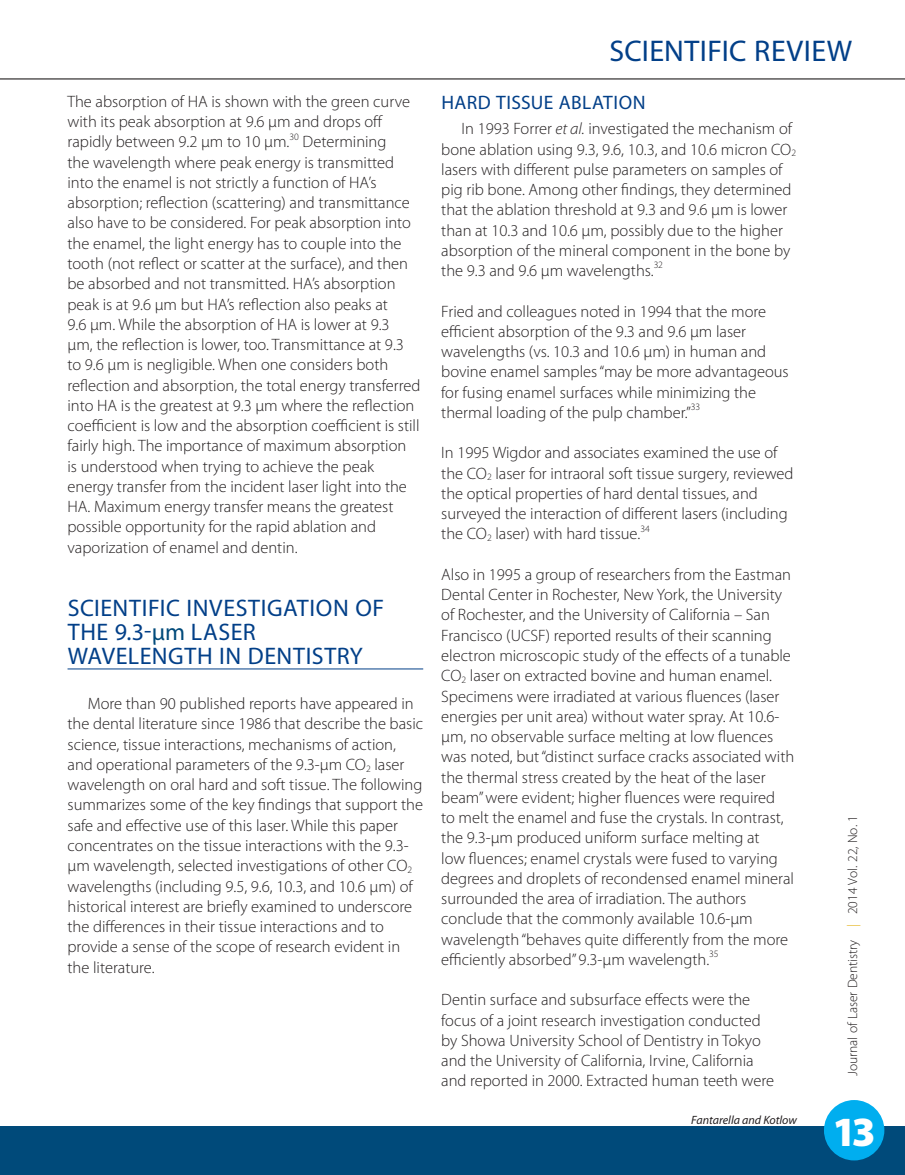
<style>
.page{position:relative;width:905px;height:1175px;background:#fff}
.page>*{position:absolute;margin:0;border:0;box-sizing:border-box;transform-origin:0 0}
.t1{font:900 41.7px "Myriad Pro";color:#fff}
.catagory_-_blue{font:30px "Myriad Pro";letter-spacing:.01em;color:#023f88}
.Article_Title{font:24px/24px "Myriad Pro";letter-spacing:.025em;color:#023f88}
.sub{font:19.5px "Myriad Pro";letter-spacing:.025em;color:#023f88}
.Paragraph_BODY{font:300 16.5px/20.2px "Myriad Pro";color:#231f20}
.Indented_Paragraph{font:300 16.5px/20.2px "Myriad Pro";color:#231f20}
.t2{font:300 13.5px "Myriad Pro";color:#231f20}
.t3{font:italic 12px "Myriad Pro";color:#231f20}
.Paragraph_BODY-2{font:300 9.75px "Myriad Pro";letter-spacing:-.005em;color:#231f20}
.Indented_Paragraph-2{font:300 9.75px "Myriad Pro";color:#231f20}
.s1{color:#004a7a}
.s2{font-style:italic}
.s3{color:#e4af0f}
</style>
<div class="page">
<div style="left:0;top:1126px;width:904px;height:48px;background:#004a7a"></div>
<div style="left:824px;top:1100px;width:60px;height:60px;background:#00aeef;border-radius:50%"></div>
<hr style="left:0;top:78px;width:904px;height:1px;background:#231f20">
<hr style="left:68px;top:668px;width:355px;height:1px;background:#023f88">
<p class="Paragraph_BODY" style="left:68px;top:92px;width:344px">The absorption of HA is shown with the green curve with its peak absorption at 9.6 µm and drops off rapidly between 9.2 µm to 10 µm.</p>
<p class="Paragraph_BODY-2" style="left:289px;top:131px;width:11px">30</p>
<p class="Paragraph_BODY" style="left:68px;top:132px;width:354px;text-indent:235px">Determining<br>the wavelength where peak energy is transmitted into the enamel is not strictly a function of HA’s absorption; reflection (scattering) and transmittance also have to be considered. For peak absorption into the enamel, the light energy has to couple into the tooth (not reflect or scatter at the surface), and then be absorbed and not transmitted. HA’s absorption peak is at 9.6 µm but HA’s reflection also peaks at<br>9.6 µm. While the absorption of HA is lower at 9.3<br>µm, the reflection is lower, too. Transmittance at 9.3 to 9.6 µm is negligible. When one considers both reflection and absorption, the total energy transferred into HA is the greatest at 9.3 µm where the reflection coefficient is low and the absorption coefficient is still fairly high. The importance of maximum absorption<br>is understood when trying to achieve the peak energy transfer from the incident laser light into the HA. Maximum energy transfer means the greatest possible opportunity for the rapid ablation and vaporization of enamel and dentin.</p>
<p class="Article_Title" style="left:68px;top:596px;width:318px">SCIENTIFIC INVESTIGATION OF<br>THE 9.3-<span class="s1">µm</span> LASER<br>WAVELENGTH IN DENTISTRY</p>
<p class="Indented_Paragraph" style="left:68px;top:694px;width:357px;text-indent:20px">More than 90 published reports have appeared in the dental literature since 1986 that describe the basic science, tissue interactions, mechanisms of action, and operational parameters of the 9.3-µm CO<sub>2</sub> laser wavelength on oral hard and soft tissue. The following summarizes some of the key findings that support the safe and effective use of this laser. While this paper concentrates on the tissue interactions with the 9.3- µm wavelength, selected investigations of other CO<sub>2 </sub>wavelengths (including 9.5, 9.6, 10.3, and 10.6 µm) of historical interest are briefly examined to underscore the differences in their tissue interactions and to provide a sense of the scope of research evident in the literature.</p>
<p class="catagory_-_blue" style="left:609px;top:35px;width:244px">SCIENTIFIC REVIEW</p>
<p class="sub" style="left:441px;top:92px;width:205px">HARD TISSUE ABLATION</p>
<p class="Indented_Paragraph" style="left:441px;top:119px;width:356px;text-indent:20px">In 1993 Forrer <span class="s2">et al.</span> investigated the mechanism of bone ablation using 9.3, 9.6, 10.3, and 10.6 micron CO<sub>2 </sub>lasers with different pulse parameters on samples of pig rib bone. Among other findings, they determined that the ablation threshold at 9.3 and 9.6 µm is lower than at 10.3 and 10.6 µm, possibly due to the higher absorption of the mineral component in the bone by the 9.3 and 9.6 µm wavelengths.</p>
<p class="Indented_Paragraph-2" style="left:653px;top:260px;width:11px">32</p>
<p class="Paragraph_BODY" style="left:441px;top:301px;width:349px">Fried and colleagues noted in 1994 that the more efficient absorption of the 9.3 and 9.6 µm laser wavelengths (vs. 10.3 and 10.6 µm) in human and bovine enamel samples “may be more advantageous for fusing enamel surfaces while minimizing the thermal loading of the pulp chamber.”</p>
<p class="Paragraph_BODY-2" style="left:690px;top:401px;width:11px">33</p>
<p class="Paragraph_BODY" style="left:441px;top:443px;width:354px">In 1995 Wigdor and associates examined the use of the CO<sub>2</sub> laser for intraoral soft tissue surgery, reviewed the optical properties of hard dental tissues, and surveyed the interaction of different lasers (including the CO<sub>2</sub> laser) with hard tissue.</p>
<p class="Paragraph_BODY-2" style="left:640px;top:523px;width:11px">34</p>
<p class="Paragraph_BODY" style="left:441px;top:564px;width:354px">Also in 1995 a group of researchers from the Eastman Dental Center in Rochester, New York, the University of Rochester, and the University of California – San Francisco (UCSF) reported results of their scanning electron microscopic study of the effects of a tunable CO<sub>2</sub> laser on extracted bovine and human enamel.<br>Specimens were irradiated at various fluences (laser energies per unit area) without water spray. At 10.6- µm, no observable surface melting at low fluences was noted, but “distinct surface cracks associated with the thermal stress created by the heat of the laser beam” were evident; higher fluences were required<br>to melt the enamel and fuse the crystals. In contrast, the 9.3-µm produced uniform surface melting at<br>low fluences; enamel crystals were fused to varying degrees and droplets of recondensed enamel mineral surrounded the area of irradiation. The authors conclude that the commonly available 10.6-µm wavelength “behaves quite differently from the more efficiently absorbed” 9.3-µm wavelength.</p>
<p class="Paragraph_BODY-2" style="left:709px;top:948px;width:11px">35</p>
<p class="Paragraph_BODY" style="left:441px;top:990px;width:334px">Dentin surface and subsurface effects were the focus of a joint research investigation conducted by Showa University School of Dentistry in Tokyo and the University of California, Irvine, California and reported in 2000. Extracted human teeth were</p>
<p class="t3" style="left:691px;top:1113px;width:107px">Fantarella and Kotlow</p>
<p class="t2" style="left:845px;top:1076px;width:262px;rotate:-90deg">Journal of Laser Dentistry <span class="s3">|</span> 2014 Vol. 22, No. 1</p>
<p class="t1" style="left:832px;top:1108px;width:45px">13</p>
</div>
